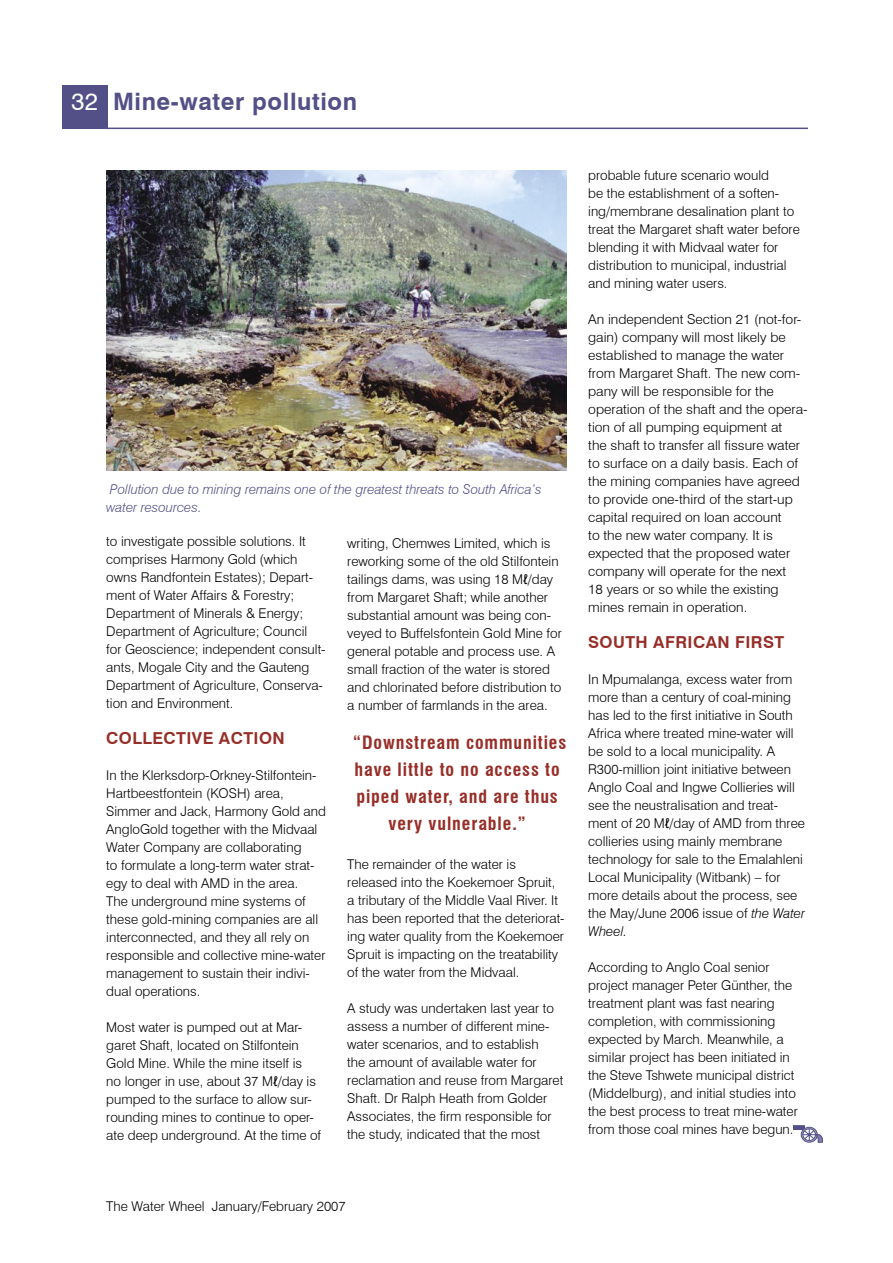
<style>
.page{position:relative;width:893px;height:1263px;background:#fff}
.page>*{position:absolute;margin:0;border:0;box-sizing:border-box;transform-origin:0 0}
.t1{font:700 24px "Swiss 721 BT";letter-spacing:.025em;color:#525087}
.Pull_quote{font:700 condensed 18px/27px "Swiss 721 BT";letter-spacing:.05em;color:#972e28;text-align:center}
.Heading_caps{font:700 16.5px "Swiss 721 BT";letter-spacing:.025em;color:#972e28}
.Body_text{font:300 13.5px/18px "Swiss 721 BT";color:#000}
.t2{font:italic 300 13.5px/18px "Swiss 721 BT";color:#525087}
.s1{font-weight:400;color:#fff}
.s2{font-family:"Arial Narrow";font-weight:400}
.s3{font-style:italic}
</style>
<div class="page">
<hr style="left:106px;top:128px;width:702px;height:1px;background:#525087">
<div style="left:62px;top:85px;width:45px;height:44px;background:#525087"></div>
<img style="left:106px;top:170px;width:461px;height:301px">
<div style="left:793px;top:1125px;width:11px;height:4px;border:1px solid #525087"></div>
<div style="left:801px;top:1127px;width:16px;height:15px;border:1px solid #525087;border-radius:50%"></div>
<div style="left:803px;top:1128px;width:13px;height:13px;border:1px solid #525087;border-radius:50%"></div>
<svg style="left:803px;top:1129px;width:20px;height:13px"></svg>
<h1 class="t1" style="left:72px;top:87px;width:287px"><span class="s1">32</span> Mine-water pollution</h1>
<p class="t2" style="left:106px;top:480px;width:437px">Pollution due to mining remains one of the greatest threats to South Africa’s water resources.</p>
<p class="Body_text" style="left:106px;top:532px;width:221px">to investigate possible solutions. It comprises Harmony Gold (which owns Randfontein Estates); Depart&shy;ment of Water Affairs &amp; Forestry; Department of Minerals &amp; Energy; Department of Agriculture; Council for Geoscience; independent consult&shy;ants, Mogale City and the Gauteng Department of Agriculture, Conserva&shy;tion and Environment.</p>
<p class="Heading_caps" style="left:106px;top:728px;width:180px">COLLECTIVE ACTION</p>
<p class="Body_text" style="left:106px;top:766px;width:221px">In the Klerksdorp-Orkney-Stilfontein-Hartbeestfontein (KOSH) area, Simmer and Jack, Harmony Gold and AngloGold together with the Midvaal Water Company are collaborating<br>to formulate a long-term water strat&shy;egy to deal with AMD in the area.<br>The underground mine systems of these gold-mining companies are all interconnected, and they all rely on responsible and collective mine-water management to sustain their indivi&shy;dual operations.</p>
<p class="Body_text" style="left:106px;top:1018px;width:216px">Most water is pumped out at Mar&shy;garet Shaft, located on Stilfontein Gold Mine. While the mine itself is<br>no longer in use, about 37 M<span class="s2">ℓ</span>/day is pumped to the surface to allow sur&shy;rounding mines to continue to oper&shy;ate deep underground. At the time of</p>
<p class="Body_text" style="left:347px;top:534px;width:216px">writing, Chemwes Limited, which is reworking some of the old Stilfontein tailings dams, was using 18 M<span class="s2">ℓ</span>/day from Margaret Shaft; while another substantial amount was being con&shy;veyed to Buffelsfontein Gold Mine for general potable and process use. A small fraction of the water is stored and chlorinated before distribution to a number of farmlands in the area.</p>
<p class="Pull_quote" style="left:353px;top:729px;width:215px">“Downstream communities have little to no access to piped water, and are thus very vulnerable.”</p>
<p class="Body_text" style="left:347px;top:855px;width:219px">The remainder of the water is released into the Koekemoer Spruit, a tributary of the Middle Vaal River. It has been reported that the deteriorat&shy;ing water quality from the Koekemoer Spruit is impacting on the treatability of the water from the Midvaal.</p>
<p class="Body_text" style="left:347px;top:999px;width:218px">A study was undertaken last year to assess a number of different mine&shy;water scenarios, and to establish<br>the amount of available water for reclamation and reuse from Margaret Shaft. Dr Ralph Heath from Golder Associates, the firm responsible for the study, indicated that the most</p>
<p class="Body_text" style="left:588px;top:166px;width:213px">probable future scenario would<br>be the establishment of a soften&shy;ing/membrane desalination plant to treat the Margaret shaft water before blending it with Midvaal water for distribution to municipal, industrial and mining water users.</p>
<p class="Body_text" style="left:588px;top:310px;width:221px">An independent Section 21 (not-for&shy;gain) company will most likely be established to manage the water from Margaret Shaft. The new com&shy;pany will be responsible for the operation of the shaft and the opera&shy;tion of all pumping equipment at<br>the shaft to transfer all fissure water to surface on a daily basis. Each of the mining companies have agreed to provide one-third of the start-up capital required on loan account<br>to the new water company. It is expected that the proposed water company will operate for the next<br>18 years or so while the existing mines remain in operation.</p>
<p class="Heading_caps" style="left:588px;top:632px;width:198px">SOUTH AFRICAN FIRST</p>
<p class="Body_text" style="left:588px;top:670px;width:218px">In Mpumalanga, excess water from more than a century of coal-mining has led to the first initiative in South Africa where treated mine-water will be sold to a local municipality. A R300-million joint initiative between Anglo Coal and Ingwe Collieries will see the neustralisation and treat&shy;ment of 20 M<span class="s2">ℓ</span>/day of AMD from three collieries using mainly membrane technology for sale to the Emalahleni Local Municipality (Witbank) – for more details about the process, see the May/June 2006 issue of <span class="s3">the Water Wheel.</span></p>
<p class="Body_text" style="left:588px;top:958px;width:211px">According to Anglo Coal senior project manager Peter Günther, the treatment plant was fast nearing completion, with commissioning expected by March. Meanwhile, a similar project has been initiated in the Steve Tshwete municipal district (Middelburg), and initial studies into the best process to treat mine-water from those coal mines have begun.</p>
<p class="Body_text" style="left:106px;top:1196px;width:241px">The Water Wheel January/February 2007</p>
</div>
